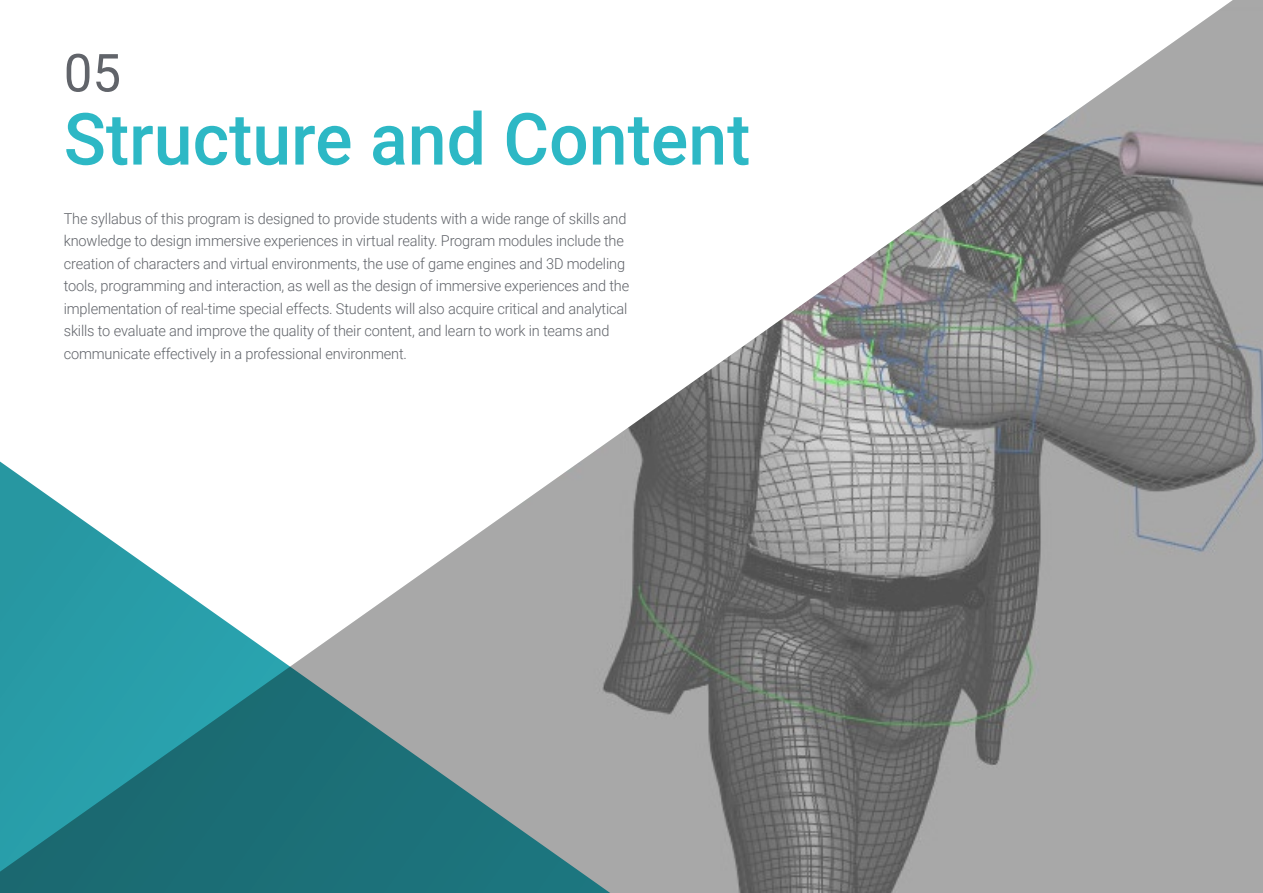
<style>
.page{position:relative;width:1263px;height:893px;background:#fff}
.page>*{position:absolute;margin:0;border:0;box-sizing:border-box;transform-origin:0 0}
.t1{font:500 72px "Roboto";color:#2db8c5}
.t2{font:52.5px "Roboto";color:#61646a}
.t3{font:300 15px/22.5px "Roboto";letter-spacing:-.01em;color:#61646a}
</style>
<div class="page">
<img style="left:602px;top:0;width:661px;height:893px">
<svg style="left:0;top:446px;width:640px;height:447px"></svg>
<h2 class="t2" style="left:64px;top:36px;width:59px">05</h2>
<h1 class="t1" style="left:64px;top:89px;width:688px">Structure and Content</h1>
<p class="t3" style="left:64px;top:207px;width:567px">The syllabus of this program is designed to provide students with a wide range of skills and knowledge to design immersive experiences in virtual reality. Program modules include the creation of characters and virtual environments, the use of game engines and 3D modeling tools, programming and interaction, as well as the design of immersive experiences and the implementation of real-time special effects. Students will also acquire critical and analytical skills to evaluate and improve the quality of their content, and learn to work in teams and communicate effectively in a professional environment.</p>
</div>
